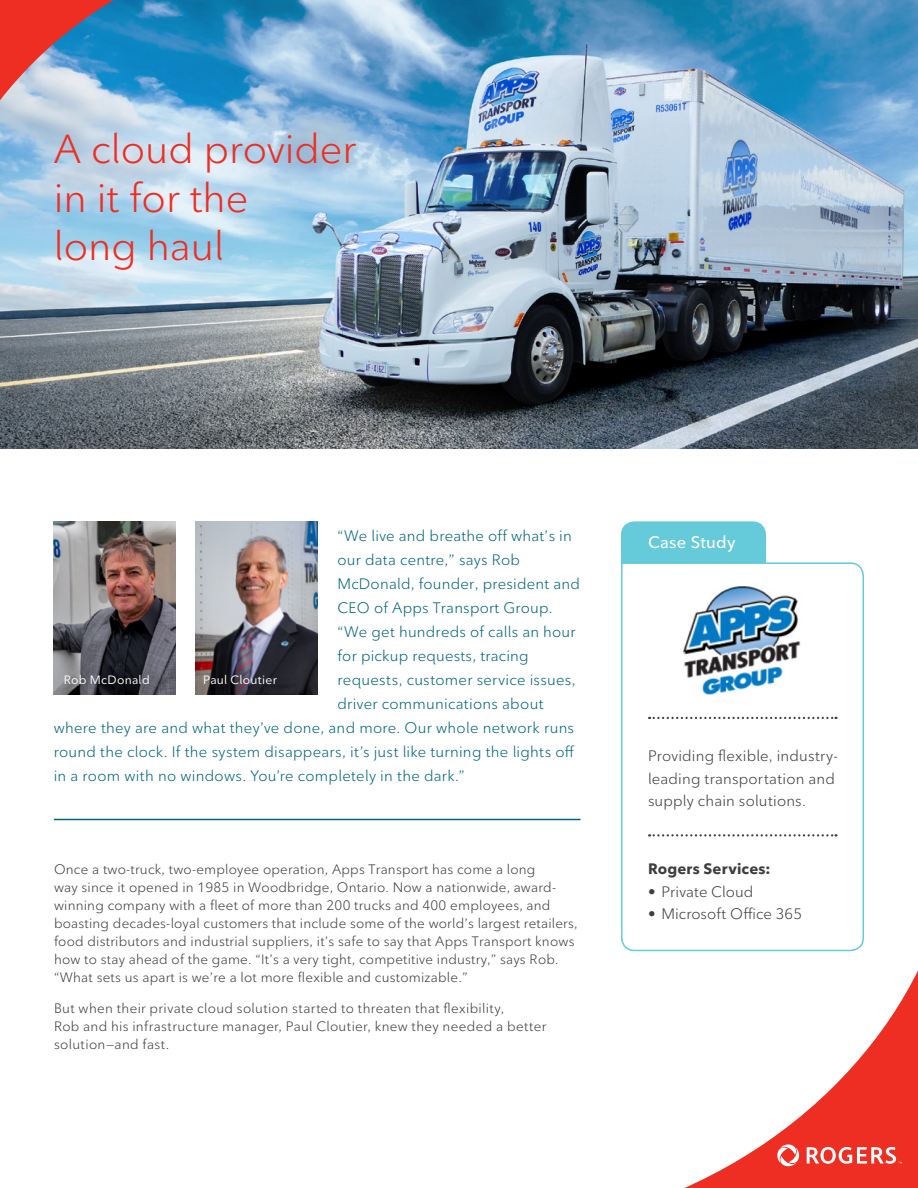
<style>
.page{position:relative;width:918px;height:1188px;background:#fff}
.page>*{position:absolute;margin:0;border:0;box-sizing:border-box;transform-origin:0 0}
.t1{font:40.05px/48.3px "Ted Next";color:#ee2e22}
.t2{font:600 16.5px "Ted Next";letter-spacing:.015em;color:#fff}
.t3{font:15px "Ted Next";letter-spacing:.015em;color:#00657c}
.t4{font:15px/22.5px "Ted Next";letter-spacing:.01em;color:#3e3e3f}
.t5{font:700 15px "Ted Next";letter-spacing:.01em;color:#3e3e3f}
.Paragraph_Style{font:13.5px/18px "Ted Next";letter-spacing:.015em;color:#3e3e3f}
.t6{font:500 12px "Ted Next";letter-spacing:.025em;color:#fff}
</style>
<div class="page">
<img style="left:0;top:0;width:918px;height:448px">
<div style="left:621px;top:521px;width:145px;height:41px;background:#65cada"></div>
<svg style="left:621px;top:562px;width:243px;height:390px"></svg>
<svg style="left:649px;top:717px;width:188px;height:2px"></svg>
<svg style="left:649px;top:834px;width:188px;height:2px"></svg>
<svg style="left:0;top:0;width:148px;height:126px;background:#978da4"></svg>
<svg style="left:684px;top:970px;width:234px;height:218px"></svg>
<svg style="left:777px;top:1144px;width:22px;height:22px"></svg>
<svg style="left:807px;top:1147px;width:95px;height:17px"></svg>
<img style="left:682px;top:584px;width:121px;height:112px">
<hr style="left:54px;top:819px;width:526px;height:1px;background:#00657c">
<img style="left:54px;top:521px;width:122px;height:174px">
<img style="left:195px;top:521px;width:122px;height:174px">
<p class="t1" style="left:54px;top:125px;width:304px">A cloud provider in it for the<br>long haul</p>
<p class="t3" style="left:338px;top:527px;width:236px">“We live and breathe off what’s in</p>
<p class="t3" style="left:338px;top:551px;width:184px">our data centre,” says Rob</p>
<p class="t3" style="left:338px;top:575px;width:244px">McDonald, founder, president and</p>
<p class="t3" style="left:338px;top:599px;width:217px">CEO of Apps Transport Group.</p>
<p class="t3" style="left:338px;top:623px;width:240px">“We get hundreds of calls an hour</p>
<p class="t3" style="left:338px;top:647px;width:193px">for pickup requests, tracing</p>
<p class="t3" style="left:338px;top:671px;width:240px">requests, customer service issues,</p>
<p class="t3" style="left:338px;top:695px;width:208px">driver communications about</p>
<p class="t3" style="left:54px;top:719px;width:522px">where they are and what they’ve done, and more. Our whole network runs</p>
<p class="t3" style="left:54px;top:743px;width:522px">round the clock. If the system disappears, it’s just like turning the lights off</p>
<p class="t3" style="left:54px;top:767px;width:413px">in a room with no windows. You’re completely in the dark.”</p>
<p class="t6" style="left:64px;top:673px;width:87px">Rob McDonald</p>
<p class="t6" style="left:203px;top:673px;width:75px">Paul Cloutier</p>
<p class="Paragraph_Style" style="left:54px;top:860px;width:525px">Once a two-truck, two-employee operation, Apps Transport has come a long<br>way since it opened in 1985 in Woodbridge, Ontario. Now a nationwide, award&shy;winning company with a fleet of more than 200 trucks and 400 employees, and boasting decades-loyal customers that include some of the world’s largest retailers, food distributors and industrial suppliers, it’s safe to say that Apps Transport knows how to stay ahead of the game. “It’s a very tight, competitive industry,” says Rob. “What sets us apart is we’re a lot more flexible and customizable.”</p>
<p class="Paragraph_Style" style="left:54px;top:999px;width:494px">But when their private cloud solution started to threaten that flexibility,<br>Rob and his infrastructure manager, Paul Cloutier, knew they needed a better solution—and fast.</p>
<p class="t2" style="left:648px;top:532px;width:89px">Case Study</p>
<p class="t4" style="left:648px;top:745px;width:192px">Providing flexible, industry&shy;leading transportation and supply chain solutions.</p>
<p class="t5" style="left:648px;top:860px;width:124px">Rogers Services:</p>
<p class="t4" style="left:648px;top:880px;width:107px">• Private Cloud</p>
<p class="t4" style="left:648px;top:903px;width:156px">• Microsoft Office 365</p>
</div>
